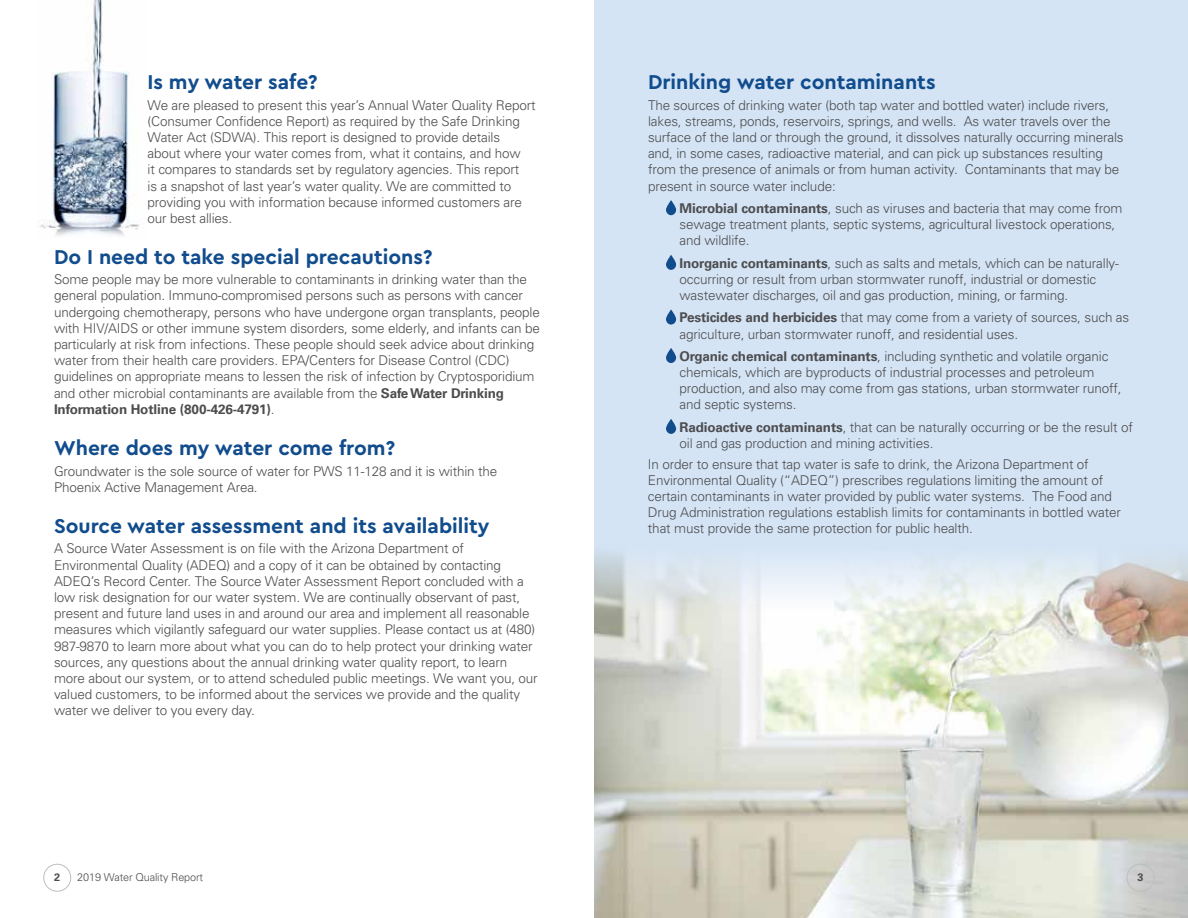
<style>
.page{position:relative;width:1188px;height:918px;background:#fff}
.page>*{position:absolute;margin:0;border:0;box-sizing:border-box;transform-origin:0 0}
.t1{font:700 21px "Cera PRO";color:#114c8d}
.t2{font:300 13.5px/16.2px "Univers";letter-spacing:-.01em;color:#4d4d4f}
.t3{font:700 13.5px "Univers LT";letter-spacing:-.01em;color:#4d4d4f}
.t4{font:300 10.8px "Univers";letter-spacing:-.01em;color:#4d4d4f}
.t5{font:700 10.8px "Univers LT";color:#4d4d4f}
.s1{font-family:"Univers LT";font-weight:700}
.s2{font-family:"Univers";font-weight:300}
</style>
<div class="page">
<img style="left:40px;top:47px;width:99px;height:189px">
<div style="left:594px;top:0;width:594px;height:918px;background:#d4e4f5"></div>
<svg style="left:666px;top:200px;width:10px;height:15px"></svg>
<svg style="left:666px;top:255px;width:10px;height:15px"></svg>
<svg style="left:666px;top:309px;width:10px;height:16px"></svg>
<svg style="left:666px;top:348px;width:10px;height:15px"></svg>
<svg style="left:666px;top:419px;width:10px;height:15px"></svg>
<img style="left:594px;top:553px;width:594px;height:365px">
<img style="left:88px;top:0;width:14px;height:47px">
<div style="left:44px;top:864px;width:27px;height:27px;border:1px solid #bcbec0;border-radius:50%"></div>
<div style="left:1127px;top:864px;width:27px;height:27px;border:1px solid #bcbec0;border-radius:50%"></div>
<h1 class="t1" style="left:148px;top:68px;width:172px">Is my water safe?</h1>
<p class="t2" style="left:148px;top:96px;width:390px">We are pleased to present this year’s Annual Water Quality Report (Consumer Confidence Report) as required by the Safe Drinking Water Act (SDWA). This report is designed to provide details about where your water comes from, what it contains, and how<br>it compares to standards set by regulatory agencies. This report<br>is a snapshot of last year’s water quality. We are committed to providing you with information because informed customers are our best allies.</p>
<h1 class="t1" style="left:54px;top:243px;width:380px">Do I need to take special precautions?</h1>
<p class="t2" style="left:54px;top:271px;width:487px">Some people may be more vulnerable to contaminants in drinking water than the general population. Immuno-compromised persons such as persons with cancer undergoing chemotherapy, persons who have undergone organ transplants, people with HIV/AIDS or other immune system disorders, some elderly, and infants can be particularly at risk from infections. These people should seek advice about drinking water from their health care providers. EPA/Centers for Disease Control (CDC) guidelines on appropriate means to lessen the risk of infection by Cryptosporidium and other microbial contaminants are available from the <span class="s1">Safe Water Drinking</span></p>
<p class="t3" style="left:54px;top:401px;width:222px">Information Hotline (800-426-4791)<span class="s2">.</span></p>
<h1 class="t1" style="left:54px;top:434px;width:343px">Where does my water come from?</h1>
<p class="t2" style="left:54px;top:463px;width:445px">Groundwater is the sole source of water for PWS 11-128 and it is within the<br>Phoenix Active Management Area.</p>
<h1 class="t1" style="left:54px;top:512px;width:437px">Source water assessment and its availability</h1>
<p class="t2" style="left:54px;top:540px;width:485px">A Source Water Assessment is on file with the Arizona Department of Environmental Quality (ADEQ) and a copy of it can be obtained by contacting ADEQ’s Record Center. The Source Water Assessment Report concluded with a low risk designation for our water system. We are continually observant of past, present and future land uses in and around our area and implement all reasonable measures which vigilantly safeguard our water supplies. Please contact us at (480)<br>987-9870 to learn more about what you can do to help protect your drinking water sources, any questions about the annual drinking water quality report, to learn more about our system, or to attend scheduled public meetings. We want you, our valued customers, to be informed about the services we provide and the quality water we deliver to you every day.</p>
<h1 class="t1" style="left:648px;top:68px;width:289px">Drinking water contaminants</h1>
<p class="t2" style="left:648px;top:96px;width:477px">The sources of drinking water (both tap water and bottled water) include rivers, lakes, streams, ponds, reservoirs, springs, and wells. As water travels over the surface of the land or through the ground, it dissolves naturally occurring minerals and, in some cases, radioactive material, and can pick up substances resulting from the presence of animals or from human activity. Contaminants that may be present in source water include:</p>
<p class="t2" style="left:680px;top:200px;width:444px"><span class="s1">Microbial contaminants</span>, such as viruses and bacteria that may come from sewage treatment plants, septic systems, agricultural livestock operations, and wildlife.</p>
<p class="t2" style="left:680px;top:254px;width:441px"><span class="s1">Inorganic contaminants</span>, such as salts and metals, which can be naturally&shy;occurring or result from urban stormwater runoff, industrial or domestic wastewater discharges, oil and gas production, mining, or farming.</p>
<p class="t2" style="left:680px;top:309px;width:451px"><span class="s1">Pesticides and herbicides</span> that may come from a variety of sources, such as agriculture, urban stormwater runoff, and residential uses.</p>
<p class="t2" style="left:680px;top:348px;width:444px"><span class="s1">Organic chemical contaminants</span>, including synthetic and volatile organic chemicals, which are byproducts of industrial processes and petroleum production, and also may come from gas stations, urban stormwater runoff, and septic systems.</p>
<p class="t2" style="left:680px;top:418px;width:455px"><span class="s1">Radioactive contaminants</span>, that can be naturally occurring or be the result of oil and gas production and mining activities.</p>
<p class="t2" style="left:648px;top:455px;width:474px">In order to ensure that tap water is safe to drink, the Arizona Department of Environmental Quality (“ADEQ”) prescribes regulations limiting the amount of certain contaminants in water provided by public water systems. The Food and Drug Administration regulations establish limits for contaminants in bottled water that must provide the same protection for public health.</p>
<p class="t5" style="left:54px;top:871px;width:8px">2</p>
<p class="t4" style="left:77px;top:871px;width:127px">2019 Water Quality Report</p>
<p class="t5" style="left:1137px;top:871px;width:8px">3</p>
</div>
